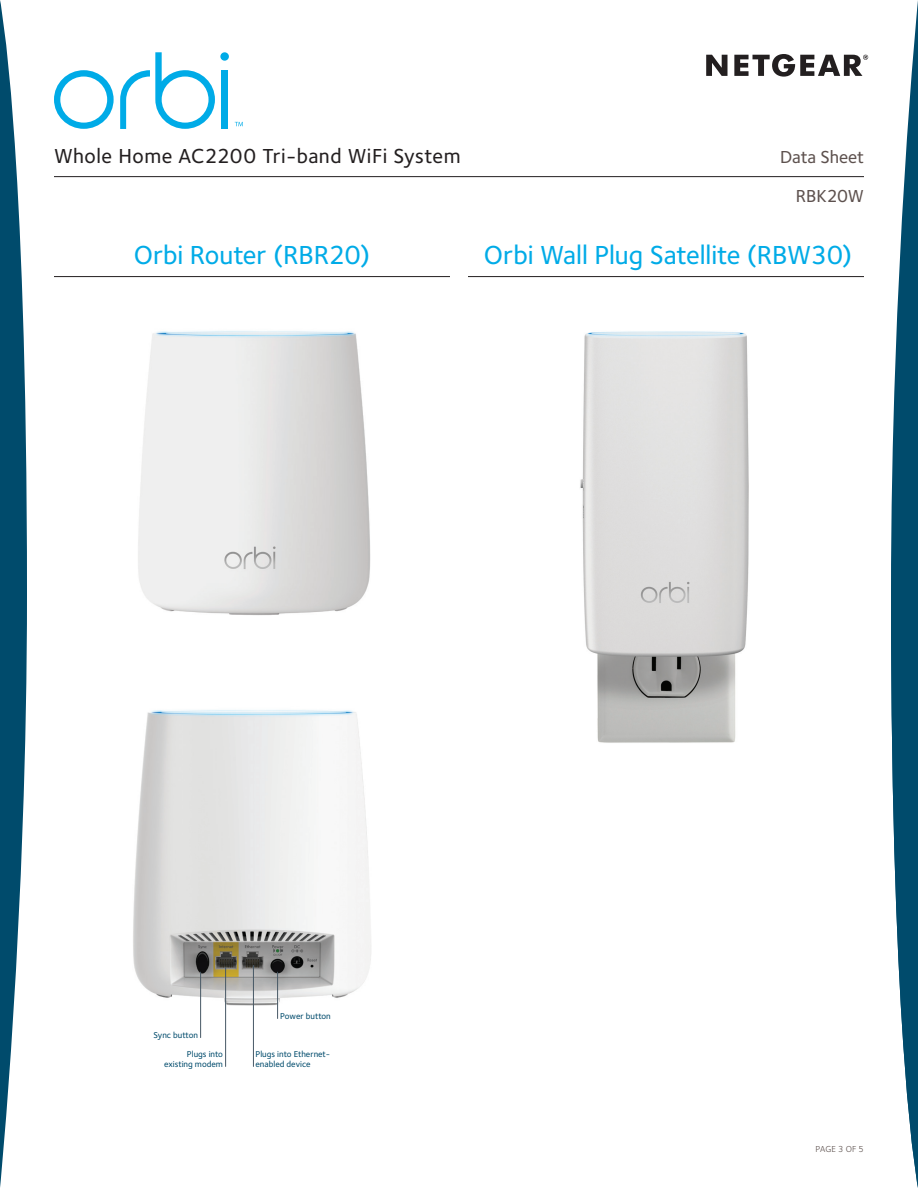
<style>
.page{position:relative;width:918px;height:1188px;background:#fff}
.page>*{position:absolute;margin:0;border:0;box-sizing:border-box;transform-origin:0 0}
.t1{font:500 27px "Foundry Sterling";letter-spacing:-.005em;color:#00abe7}
.t2{font:500 21px "Foundry Sterling";letter-spacing:.025em;color:#231f20}
.t3{font:500 18px/39px "Foundry Sterling";letter-spacing:-.005em;color:#5d514e;text-align:right}
.t4{font:9px "Foundry Sterling";letter-spacing:.02em;color:#5d514e}
.t5{font:500 8.85px/9.6px "Foundry Sterling";color:#004b6c;text-align:right}
</style>
<div class="page">
<hr style="left:54px;top:176px;width:810px;height:1px;background:#231f20">
<svg style="left:0;top:0;width:27px;height:1188px"></svg>
<svg style="left:706px;top:55px;width:22px;height:21px"></svg>
<svg style="left:734px;top:54px;width:134px;height:23px"></svg>
<svg style="left:235px;top:122px;width:8px;height:4px"></svg>
<svg style="left:120px;top:52px;width:95px;height:77px"></svg>
<div style="left:221px;top:70px;width:7px;height:59px;background:#00abe7"></div>
<div style="left:220px;top:52px;width:9px;height:9px;background:#00abe7;border-radius:50%"></div>
<svg style="left:54px;top:70px;width:60px;height:59px"></svg>
<hr style="left:54px;top:276px;width:396px;height:1px;background:#231f20">
<img style="left:138px;top:331px;width:232px;height:284px">
<img style="left:133px;top:710px;width:238px;height:296px">
<hr style="left:200px;top:972px;width:1px;height:66px;background:#475865">
<hr style="left:277px;top:972px;width:1px;height:47px;background:#475865">
<hr style="left:225px;top:967px;width:1px;height:99px;background:#475865">
<hr style="left:253px;top:965px;width:1px;height:101px;background:#475865">
<hr style="left:468px;top:276px;width:396px;height:1px;background:#231f20">
<svg style="left:891px;top:0;width:27px;height:1188px"></svg>
<img style="left:580px;top:331px;width:169px;height:412px">
<h2 class="t2" style="left:54px;top:143px;width:408px">Whole Home AC2200 Tri-band WiFi System</h2>
<h1 class="t1" style="left:134px;top:239px;width:238px">Orbi Router (RBR20)</h1>
<h3 class="t3" style="left:780px;top:138px;width:85px">Data Sheet<br>RBK20W</h3>
<h1 class="t1" style="left:484px;top:239px;width:370px">Orbi Wall Plug Satellite (RBW30)</h1>
<p class="t5" style="left:153px;top:1030px;width:46px">Sync button</p>
<p class="t5" style="left:280px;top:1011px;width:52px">Power button</p>
<p class="t5" style="left:164px;top:1050px;width:60px">Plugs into existing modem</p>
<p class="t5" style="left:256px;top:1050px;width:76px;text-align:left">Plugs into Ethernet&shy;enabled device</p>
<p class="t4" style="left:815px;top:1144px;width:50px">PAGE 3 OF 5</p>
</div>
